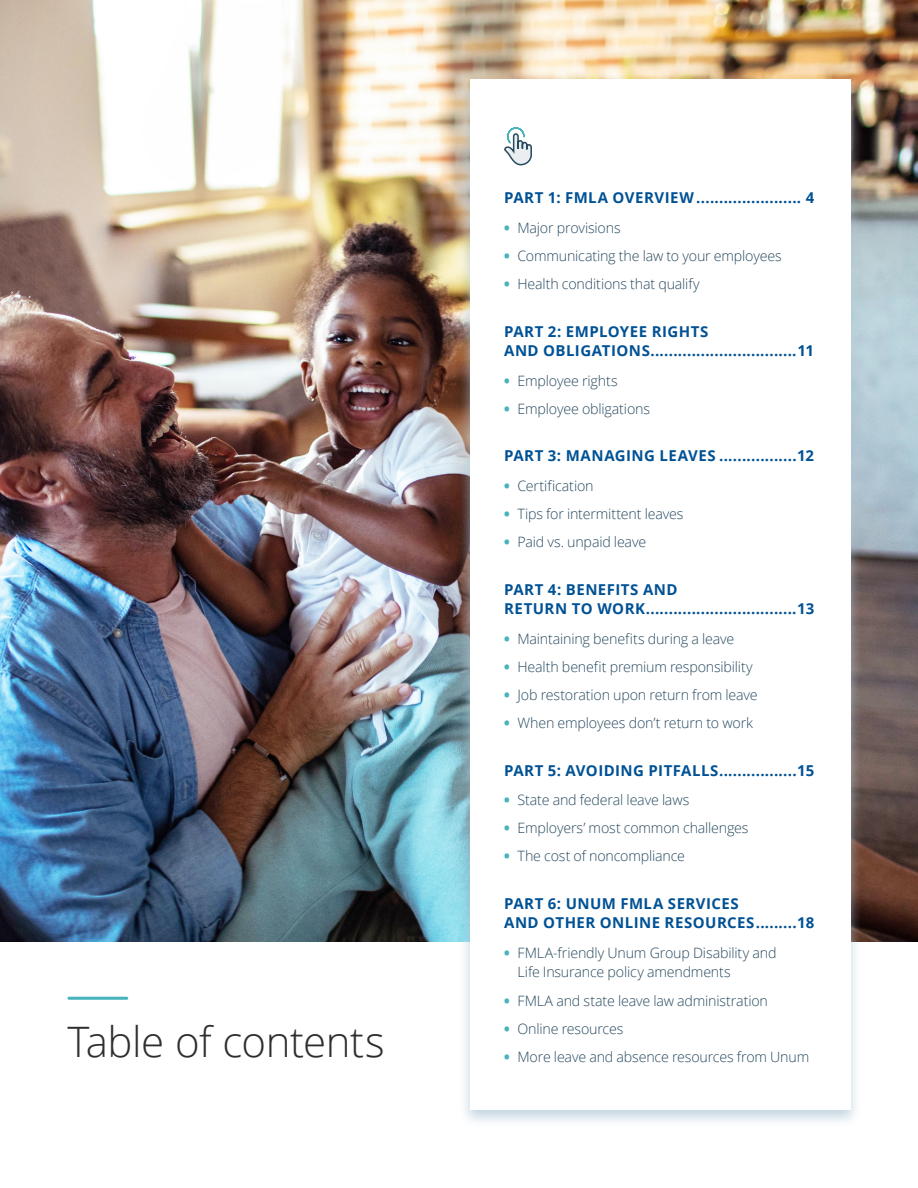
<style>
.page{position:relative;width:918px;height:1188px;background:#fff}
.page>*{position:absolute;margin:0;border:0;box-sizing:border-box;transform-origin:0 0}
.t1{font:300 42px "Open Sans";letter-spacing:-.01em;color:#2e2e2e}
.t2{font:700 15px/19.5px "Open Sans";letter-spacing:.03em;color:#005295}
.t3{font:300 14.25px/19.5px "Open Sans";letter-spacing:-.01em;color:#26495f}
.s1{font-weight:800;color:#47b4bc}
</style>
<div class="page">
<img style="left:0;top:0;width:918px;height:942px">
<hr style="left:68px;top:997px;width:60px;height:3px;background:#47b4bc;border-radius:2px">
<div style="left:459px;top:74px;width:403px;height:1053px;background:#aec7d8;opacity:.75"></div>
<div style="left:470px;top:79px;width:380px;height:1030px;background:#fff"></div>
<svg style="left:504px;top:127px;width:28px;height:39px"></svg>
<h1 class="t1" style="left:68px;top:1013px;width:319px">Table of contents</h1>
<p class="t2" style="left:504px;top:188px;width:312px">PART 1: FMLA OVERVIEW....................... 4</p>
<p class="t3" style="left:504px;top:217px;width:118px"><span class="s1">•</span> Major provisions</p>
<p class="t3" style="left:504px;top:246px;width:279px"><span class="s1">•</span> Communicating the law to your employees</p>
<p class="t3" style="left:504px;top:274px;width:197px"><span class="s1">•</span> Health conditions that qualify</p>
<p class="t2" style="left:504px;top:321px;width:312px">PART 2: EMPLOYEE RIGHTS<br>AND OBLIGATIONS................................11</p>
<p class="t3" style="left:504px;top:370px;width:115px"><span class="s1">•</span> Employee rights</p>
<p class="t3" style="left:504px;top:398px;width:148px"><span class="s1">•</span> Employee obligations</p>
<p class="t2" style="left:504px;top:446px;width:312px">PART 3: MANAGING LEAVES .................12</p>
<p class="t3" style="left:504px;top:475px;width:91px"><span class="s1">•</span> Certification</p>
<p class="t3" style="left:504px;top:504px;width:181px"><span class="s1">•</span> Tips for intermittent leaves</p>
<p class="t3" style="left:504px;top:532px;width:144px"><span class="s1">•</span> Paid vs. unpaid leave</p>
<p class="t2" style="left:504px;top:579px;width:312px">PART 4: BENEFITS AND<br>RETURN TO WORK.................................13</p>
<p class="t3" style="left:504px;top:628px;width:232px"><span class="s1">•</span> Maintaining benefits during a leave</p>
<p class="t3" style="left:504px;top:656px;width:250px"><span class="s1">•</span> Health benefit premium responsibility</p>
<p class="t3" style="left:504px;top:685px;width:255px"><span class="s1">•</span> Job restoration upon return from leave</p>
<p class="t3" style="left:504px;top:713px;width:251px"><span class="s1">•</span> When employees don’t return to work</p>
<p class="t2" style="left:504px;top:760px;width:312px">PART 5: AVOIDING PITFALLS.................15</p>
<p class="t3" style="left:504px;top:790px;width:187px"><span class="s1">•</span> State and federal leave laws</p>
<p class="t3" style="left:504px;top:818px;width:246px"><span class="s1">•</span> Employers’ most common challenges</p>
<p class="t3" style="left:504px;top:846px;width:182px"><span class="s1">•</span> The cost of noncompliance</p>
<p class="t2" style="left:504px;top:893px;width:312px">PART 6: UNUM FMLA SERVICES<br>AND OTHER ONLINE RESOURCES.........18</p>
<p class="t3" style="left:518px;top:943px;width:260px;text-indent:-13px"><span class="s1">•</span> FMLA-friendly Unum Group Disability and<br>Life Insurance policy amendments</p>
<p class="t3" style="left:504px;top:990px;width:266px"><span class="s1">•</span> FMLA and state leave law administration</p>
<p class="t3" style="left:504px;top:1018px;width:121px"><span class="s1">•</span> Online resources</p>
<p class="t3" style="left:504px;top:1047px;width:307px"><span class="s1">•</span> More leave and absence resources from Unum</p>
</div>
